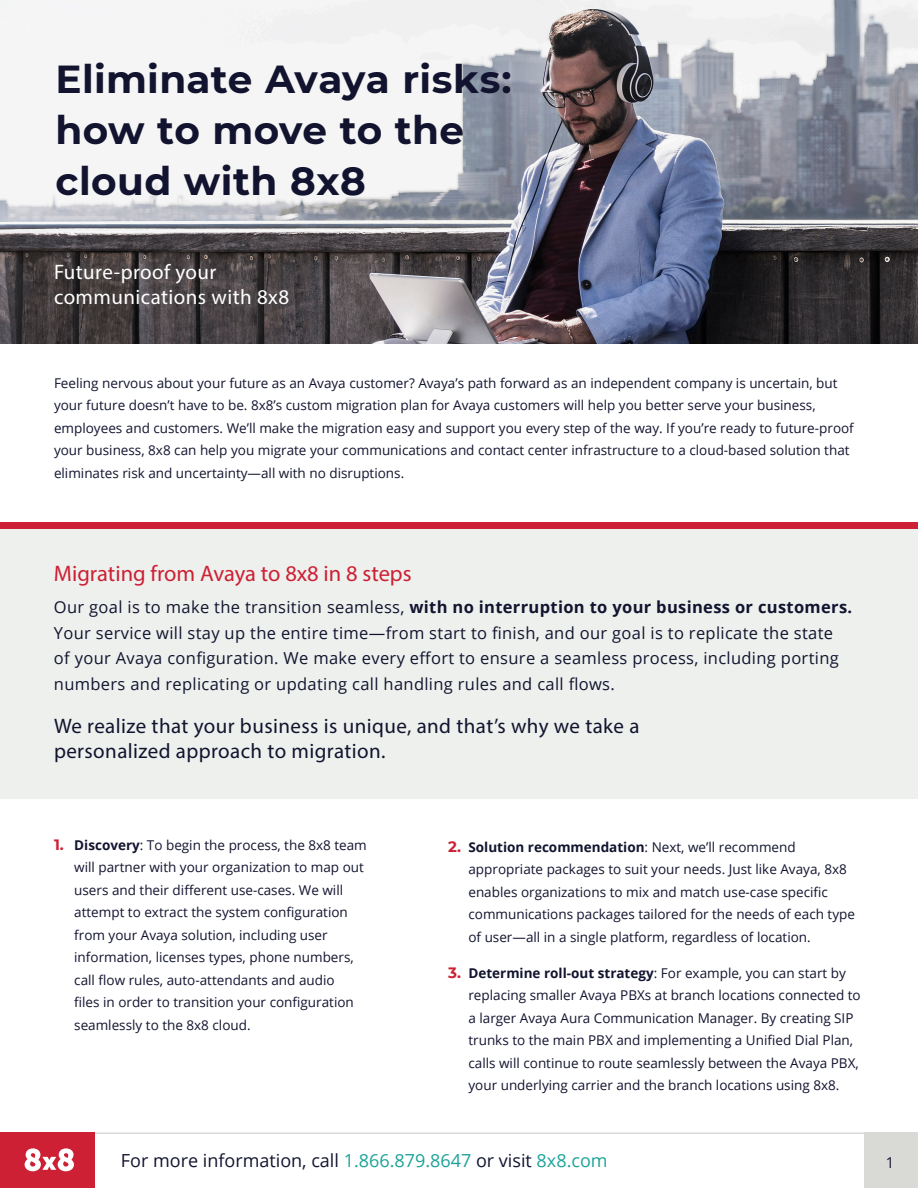
<style>
.page{position:relative;width:918px;height:1188px;background:#fff}
.page>*{position:absolute;margin:0;border:0;box-sizing:border-box;transform-origin:0 0}
.Headline{font:700 39px/51px "Montserrat";letter-spacing:.01em;color:#12142f}
.Subheading{font:22.5px "Myriad Pro";color:#cd2034}
.Subheading-2{font:21px/25.2px "Myriad Pro";letter-spacing:.02em;color:#12142f}
.Subheading-3{font:21px/25.2px "Myriad Pro";letter-spacing:.02em;color:#fff}
.t1{font:18px "Open Sans";color:#12142f}
.Body{font:16.5px/25.5px "Open Sans";letter-spacing:.02em;color:#12142f}
.t2{font:15px "Open Sans";color:#12142f}
.Body-2{font:13.5px/22.5px "Open Sans";color:#12142f}
.s1{font-weight:700}
.s2{font-family:"Montserrat";font-weight:700;font-size:15px;color:#cd2034}
.s3{color:#1ca398}
</style>
<div class="page">
<img style="left:0;top:0;width:918px;height:343px">
<div style="left:0;top:525px;width:918px;height:274px;background:#eef0ed"></div>
<hr style="left:80px;top:1132px;width:796px;height:2px;background:#d9d9d5">
<div style="left:0;top:1132px;width:94px;height:56px;background:#cd2034"></div>
<svg style="left:25px;top:1148px;width:49px;height:23px"></svg>
<div style="left:864px;top:1132px;width:54px;height:56px;background:#d9d9d5"></div>
<div style="left:0;top:523px;width:918px;height:6px;background:#cd2034"></div>
<p class="Headline" style="left:55px;top:52px;width:458px">Eliminate Avaya risks: how to move to the cloud with 8x8</p>
<p class="Subheading-3" style="left:54px;top:259px;width:237px">Future-proof your communications with 8x8</p>
<p class="Body-2" style="left:54px;top:371px;width:801px">Feeling nervous about your future as an Avaya customer? Avaya’s path forward as an independent company is uncertain, but your future doesn’t have to be. 8x8’s custom migration plan for Avaya customers will help you better serve your business, employees and customers. We’ll make the migration easy and support you every step of the way. If you’re ready to future-proof your business, 8x8 can help you migrate your communications and contact center infrastructure to a cloud-based solution that eliminates risk and uncertainty—all with no disruptions.</p>
<p class="Subheading" style="left:54px;top:560px;width:359px">Migrating from Avaya to 8x8 in 8 steps</p>
<p class="Body" style="left:54px;top:594px;width:800px">Our goal is to make the transition seamless, <span class="s1">with no interruption to your business or customers.<br></span>Your service will stay up the entire time—from start to finish, and our goal is to replicate the state of your Avaya configuration. We make every effort to ensure a seamless process, including porting numbers and replicating or updating call handling rules and call flows.</p>
<p class="Subheading-2" style="left:54px;top:713px;width:587px">We realize that your business is unique, and that’s why we take a personalized approach to migration.</p>
<p class="Body-2" style="left:74px;top:833px;width:294px;text-indent:-20px"><span class="s2">1.</span> <span class="s1">Discovery</span>: To begin the process, the 8x8 team will partner with your organization to map out users and their different use-cases. We will attempt to extract the system configuration from your Avaya solution, including user information, licenses types, phone numbers, call flow rules, auto-attendants and audio<br>files in order to transition your configuration seamlessly to the 8x8 cloud.</p>
<p class="Body-2" style="left:468px;top:835px;width:388px;text-indent:-20px"><span class="s2">2.</span> <span class="s1">Solution recommendation</span>: Next, we’ll recommend appropriate packages to suit your needs. Just like Avaya, 8x8 enables organizations to mix and match use-case specific communications packages tailored for the needs of each type of user—all in a single platform, regardless of location.</p>
<p class="Body-2" style="left:468px;top:961px;width:394px;text-indent:-20px"><span class="s2">3.</span> <span class="s1">Determine roll-out strategy</span>: For example, you can start by replacing smaller Avaya PBXs at branch locations connected to a larger Avaya Aura Communication Manager. By creating SIP trunks to the main PBX and implementing a Unified Dial Plan, calls will continue to route seamlessly between the Avaya PBX, your underlying carrier and the branch locations using 8x8.</p>
<p class="t1" style="left:121px;top:1148px;width:488px">For more information, call <span class="s3">1.866.879.8647</span> or visit <span class="s3">8x8.com</span></p>
<p class="t2" style="left:886px;top:1153px;width:10px">1</p>
</div>
